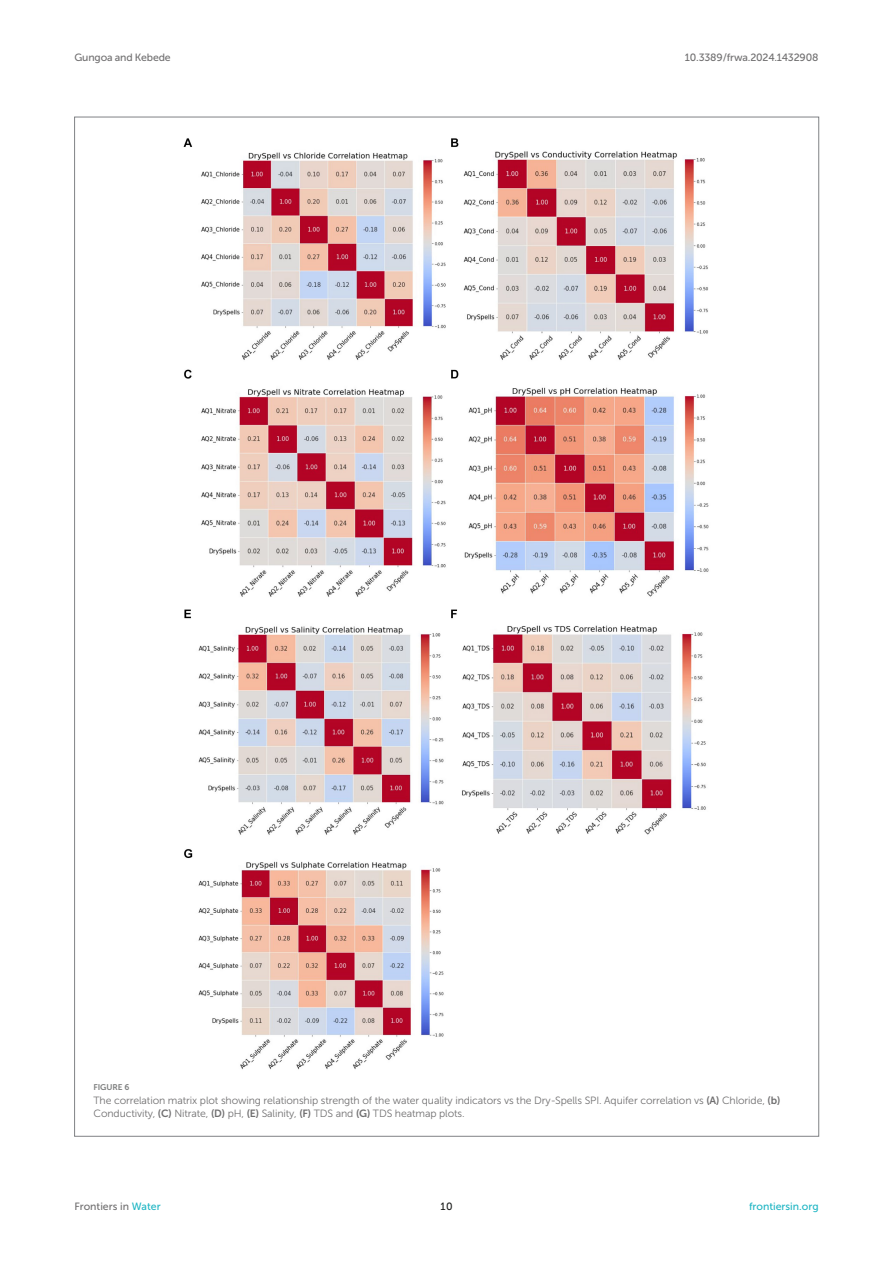
<style>
.page{position:relative;width:893px;height:1263px;background:#fff}
.page>*{position:absolute;margin:0;border:0;box-sizing:border-box;transform-origin:0 0}
.FIG_LEG{font:10.5px/13.5px "Museo Sans 300";letter-spacing:-.01em;color:#706f70}
.t1{font:10.5px "Museo Sans 500";letter-spacing:-.015em;color:#706f70}
.t2{font:10.5px "Museo Sans 500";color:#1db5c3}
.t3{font:10.5px "Museo Sans 500";color:#1b1c1b}
.FIG_HD{font:8.25px "Museo Sans 700";letter-spacing:-.01em;color:#7e7f7f}
.s1{font-family:"Museo Sans 700"}
.s2{color:#1db5c3}
</style>
<div class="page">
<img style="left:183px;top:138px;width:526px;height:932px">
<p class="t1" style="left:74px;top:51px;width:98px">Gungoa and Kebede</p>
<p class="t1" style="left:685px;top:51px;width:135px">10.3389/frwa.2024.1432908</p>
<p class="FIG_HD" style="left:94px;top:1083px;width:37px">FIGURE 6</p>
<p class="FIG_LEG" style="left:94px;top:1093px;width:688px">The correlation matrix plot showing relationship strength of the water quality indicators vs the Dry-Spells SPI. Aquifer correlation vs <span class="s1">(A)</span> Chloride, <span class="s1">(b)<br></span>Conductivity, <span class="s1">(C)</span> Nitrate, <span class="s1">(D)</span> pH, <span class="s1">(E)</span> Salinity, <span class="s1">(F)</span> TDS and <span class="s1">(G)</span> TDS heatmap plots.</p>
<p class="t1" style="left:74px;top:1200px;width:88px">Frontiers in <span class="s2">Water</span></p>
<p class="t3" style="left:440px;top:1200px;width:14px">10</p>
<p class="t2" style="left:749px;top:1200px;width:71px">frontiersin.org</p>
</div>
